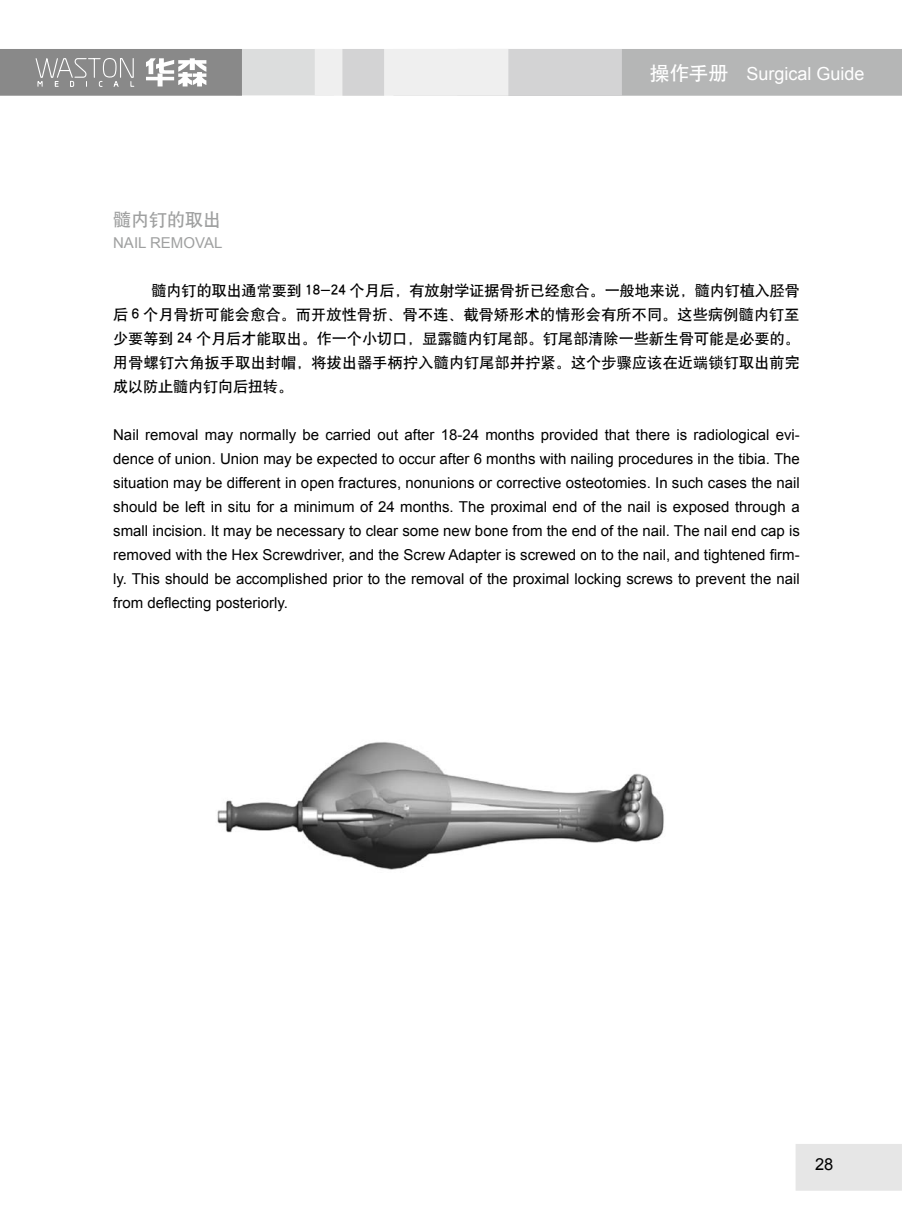
<style>
.page{position:relative;width:902px;height:1229px;background:#fff}
.page>*{position:absolute;margin:0;border:0;box-sizing:border-box;transform-origin:0 0}
.t1{font:18px "Arial";color:#fff}
.t2{font:18px "H Yb 1 gj";color:#9fa0a0}
.t3{font:16.5px "Arial";color:#000}
.t4{font:15px/24px "Arial";color:#000;text-align:justify}
.t5{font:15px/24px "H Yb 1 gj";letter-spacing:.02em;color:#000;text-align:justify}
.t6{font:15px "Arial";color:#9fa0a0}
.s1{font-family:"H Yb 1 gj";font-size:19.5px}
</style>
<div class="page">
<div style="left:237px;top:50px;width:96px;height:45px;background:#dcdddd"></div>
<div style="left:236px;top:49px;width:98px;height:46px;border:2px solid #dcdddd"></div>
<div style="left:1px;top:50px;width:240px;height:45px;background:#898989"></div>
<div style="left:0;top:49px;width:242px;height:47px;border:2px solid #898989"></div>
<div style="left:458px;top:50px;width:443px;height:45px;background:#b5b6b6"></div>
<div style="left:457px;top:49px;width:444px;height:47px;border:2px solid #b5b6b6"></div>
<div style="left:394px;top:50px;width:227px;height:45px;background:#d3d3d4"></div>
<div style="left:393px;top:49px;width:229px;height:47px;border:2px solid #d3d3d4"></div>
<div style="left:315px;top:50px;width:192px;height:45px;background:#efefef"></div>
<div style="left:315px;top:49px;width:193px;height:47px;border:2px solid #efefef"></div>
<div style="left:343px;top:50px;width:40px;height:45px;background:#d3d3d4"></div>
<div style="left:342px;top:49px;width:42px;height:47px;border:2px solid #d3d3d4"></div>
<div style="left:796px;top:1145px;width:105px;height:45px;background:#e6e6e6"></div>
<div style="left:795px;top:1144px;width:106px;height:47px;border:2px solid #e6e6e6"></div>
<img style="left:217px;top:742px;width:447px;height:128px">
<svg style="left:146px;top:58px;width:60px;height:28px"></svg>
<svg style="left:35px;top:58px;width:99px;height:29px"></svg>
<p class="t1" style="left:650px;top:62px;width:216px"><span class="s1">操作手册</span> Surgical Guide</p>
<p class="t2" style="left:113px;top:211px;width:109px">髓内钉的取出</p>
<p class="t6" style="left:113px;top:233px;width:111px">NAIL REMOVAL</p>
<p class="t5" style="left:113px;top:278px;width:688px;text-indent:38px">髓内钉的取出通常要到 18-24 个月后，有放射学证据骨折已经愈合。一般地来说，髓内钉植入胫骨后 6 个月骨折可能会愈合。而开放性骨折、骨不连、截骨矫形术的情形会有所不同。这些病例髓内钉至少要等到 24 个月后才能取出。作一个小切口，显露髓内钉尾部。钉尾部清除一些新生骨可能是必要的。用骨螺钉六角扳手取出封帽，将拔出器手柄拧入髓内钉尾部并拧紧。这个步骤应该在近端锁钉取出前完成以防止髓内钉向后扭转。</p>
<p class="t4" style="left:113px;top:423px;width:688px">Nail removal may normally be carried out after 18-24 months provided that there is radiological evi&shy;dence of union. Union may be expected to occur after 6 months with nailing procedures in the tibia. The situation may be different in open fractures, nonunions or corrective osteotomies. In such cases the nail should be left in situ for a minimum of 24 months. The proximal end of the nail is exposed through a small incision. It may be necessary to clear some new bone from the end of the nail. The nail end cap is removed with the Hex Screwdriver, and the Screw Adapter is screwed on to the nail, and tightened firm&shy;ly. This should be accomplished prior to the removal of the proximal locking screws to prevent the nail from deflecting posteriorly.</p>
<p class="t3" style="left:815px;top:1153px;width:20px">28</p>
</div>
